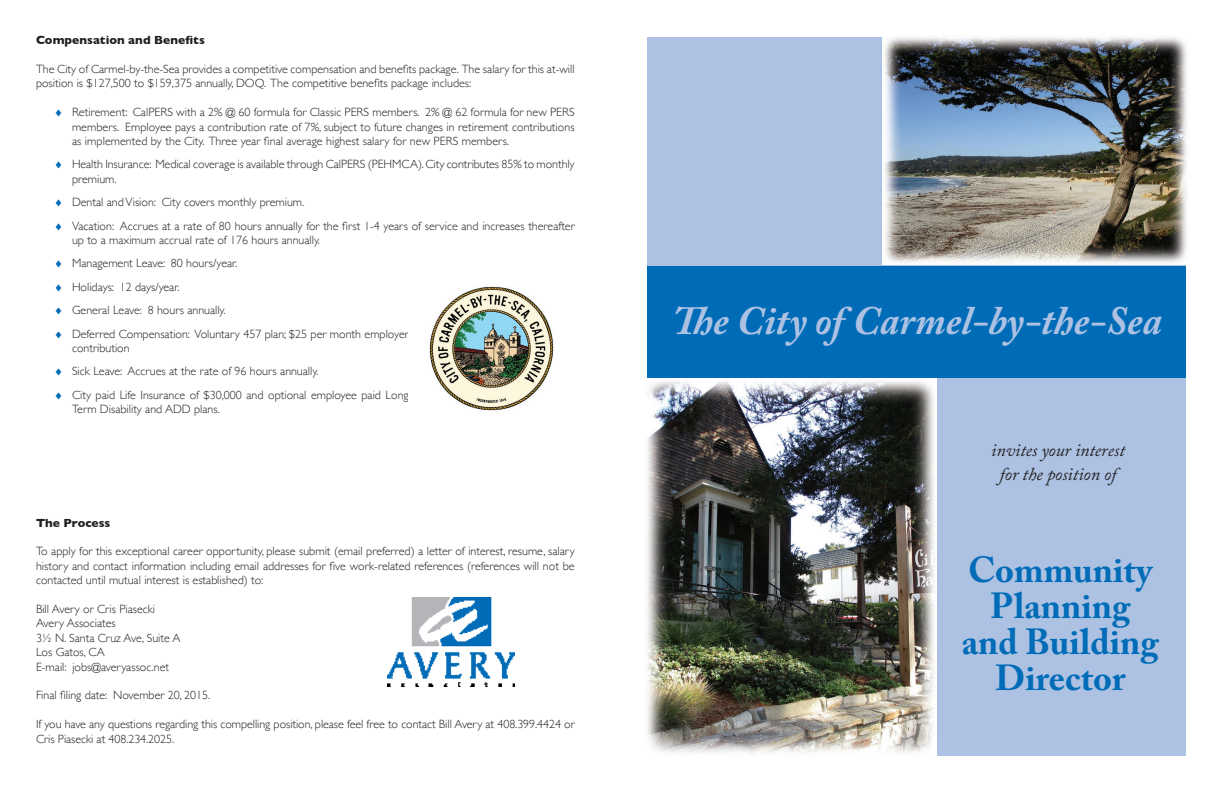
<style>
.page{position:relative;width:1224px;height:792px;background:#fff}
.page>*{position:absolute;margin:0;border:0;box-sizing:border-box;transform-origin:0 0}
.t1{font:italic 700 40px "Adobe Caslon Pro";color:#adc2e3}
.t2{font:700 36px/36px "Adobe Caslon Pro";color:#006cb7;text-align:center}
.t3{font:italic 18px/24px "Adobe Caslon Pro";color:#231f20;text-align:center}
.t4{font:300 12px/14.4px "Gill Sans";color:#231f20}
.t5{font:700 12px "Gill Sans";letter-spacing:.005em;color:#231f20}
.s1{color:#006cb7}
</style>
<div class="page">
<div style="left:647px;top:38px;width:539px;height:718px;background:#adc2e3"></div>
<div style="left:647px;top:266px;width:539px;height:112px;background:#006cb7"></div>
<img style="left:387px;top:598px;width:127px;height:88px">
<img style="left:429px;top:286px;width:125px;height:125px">
<img style="left:882px;top:37px;width:305px;height:228px">
<img style="left:647px;top:379px;width:289px;height:377px">
<p class="t5" style="left:36px;top:31px;width:170px">Compensation and Benefits</p>
<p class="t4" style="left:36px;top:61px;width:540px">The City of Carmel-by-the-Sea provides a competitive compensation and benefits package. The salary for this at-will position is $127,500 to $159,375 annually, DOQ. The competitive benefits package includes:</p>
<p class="t4" style="left:72px;top:105px;width:504px;text-align:justify;text-indent:-18px"><span class="s1">♦</span> Retirement: CalPERS with a 2% @ 60 formula for Classic PERS members. 2% @ 62 formula for new PERS members. Employee pays a contribution rate of 7%, subject to future changes in retirement contributions as implemented by the City. Three year final average highest salary for new PERS members.</p>
<p class="t4" style="left:72px;top:157px;width:504px;text-indent:-18px"><span class="s1">♦</span> Health Insurance: Medical coverage is available through CalPERS (PEHMCA). City contributes 85% to monthly premium.</p>
<p class="t4" style="left:54px;top:195px;width:252px"><span class="s1">♦</span> Dental and Vision: City covers monthly premium.</p>
<p class="t4" style="left:72px;top:218px;width:504px;text-indent:-18px"><span class="s1">♦</span> Vacation: Accrues at a rate of 80 hours annually for the first 1-4 years of service and increases thereafter up to a maximum accrual rate of 176 hours annually.</p>
<p class="t4" style="left:54px;top:256px;width:185px"><span class="s1">♦</span> Management Leave: 80 hours/year.</p>
<p class="t4" style="left:54px;top:279px;width:127px"><span class="s1">♦</span> Holidays: 12 days/year.</p>
<p class="t4" style="left:54px;top:303px;width:173px"><span class="s1">♦</span> General Leave: 8 hours annually.</p>
<p class="t4" style="left:72px;top:326px;width:338px;text-indent:-18px"><span class="s1">♦</span> Deferred Compensation: Voluntary 457 plan; $25 per month employer contribution</p>
<p class="t4" style="left:54px;top:364px;width:266px"><span class="s1">♦</span> Sick Leave: Accrues at the rate of 96 hours annually.</p>
<p class="t4" style="left:72px;top:387px;width:338px;text-indent:-18px"><span class="s1">♦</span> City paid Life Insurance of $30,000 and optional employee paid Long<br>Term Disability and ADD plans.</p>
<p class="t5" style="left:36px;top:513px;width:76px">The Process</p>
<p class="t4" style="left:36px;top:544px;width:540px;text-align:justify">To apply for this exceptional career opportunity, please submit (email preferred) a letter of interest, resume, salary history and contact information including email addresses for five work-related references (references will not be contacted until mutual interest is established) to:</p>
<p class="t4" style="left:36px;top:601px;width:121px">Bill Avery or Cris Piasecki</p>
<p class="t4" style="left:36px;top:616px;width:81px">Avery Associates</p>
<p class="t4" style="left:36px;top:630px;width:146px">3½ N. Santa Cruz Ave, Suite A</p>
<p class="t4" style="left:36px;top:645px;width:70px">Los Gatos, CA</p>
<p class="t4" style="left:36px;top:659px;width:135px">E-mail: jobs@averyassoc.net</p>
<p class="t4" style="left:36px;top:688px;width:176px">Final filing date: November 20, 2015.</p>
<p class="t4" style="left:36px;top:717px;width:540px">If you have any questions regarding this compelling position, please feel free to contact Bill Avery at 408.399.4424 or<br>Cris Piasecki at 408.234.2025.</p>
<p class="t1" style="left:673px;top:297px;width:491px">The City of Carmel-by-the-Sea</p>
<p class="t3" style="left:991px;top:438px;width:135px">invites your interest for the position of</p>
<p class="t2" style="left:962px;top:552px;width:198px">Community<br>Planning and Building<br>Director</p>
</div>
